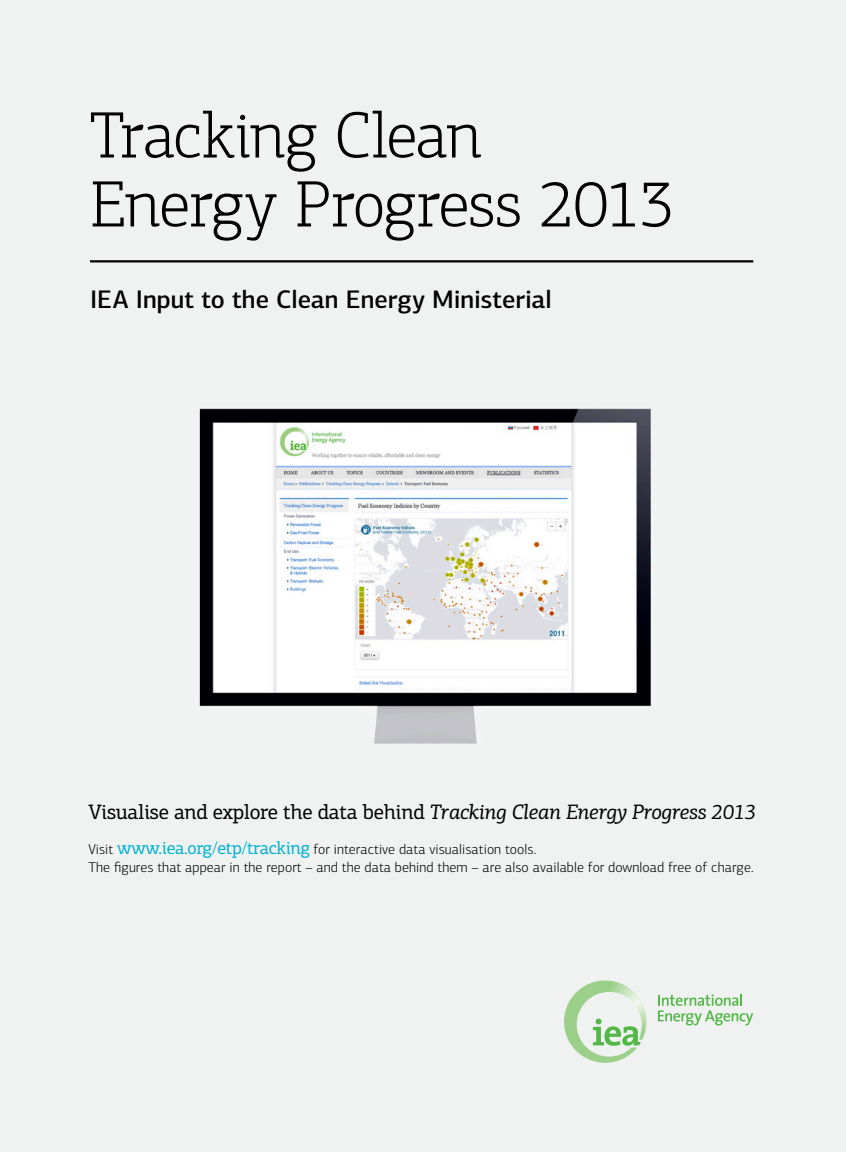
<style>
.page{position:relative;width:846px;height:1152px;background:#f0f1f1}
.page>*{position:absolute;margin:0;border:0;box-sizing:border-box;transform-origin:0 0}
.t1{font:300 66px/69px "PF Centro Slab Pro";letter-spacing:-.015em;color:#000}
.t2{font:500 25.5px "PF Centro Sans Pro";color:#000}
.t3{font:21px "PF Centro Slab Pro";letter-spacing:-.015em;color:#000}
.t4{font:300 14.25px/18px "PF Centro Sans Pro";letter-spacing:.005em;color:#000}
.s1{font-style:italic}
.s2{font-family:"PF Centro Slab Pro";font-weight:400;font-size:18px;color:#02b2d1}
</style>
<div class="page">
<svg style="left:564px;top:980px;width:82px;height:83px"></svg>
<svg style="left:658px;top:994px;width:95px;height:31px"></svg>
<hr style="left:90px;top:260px;width:663px;height:2px;background:#000">
<img style="left:199px;top:408px;width:452px;height:336px">
<h1 class="t1" style="left:90px;top:101px;width:586px">Tracking Clean<br>Energy Progress 2013</h1>
<h2 class="t2" style="left:90px;top:284px;width:463px">IEA Input to the Clean Energy Ministerial</h2>
<h3 class="t3" style="left:89px;top:799px;width:669px">Visualise and explore the data behind <span class="s1">Tracking Clean Energy Progress 2013</span></h3>
<p class="t4" style="left:89px;top:840px;width:667px">Visit <span class="s2">www.iea.org/etp/tracking</span> for interactive data visualisation tools.<br>The figures that appear in the report – and the data behind them – are also available for download free of charge.</p>
</div>
